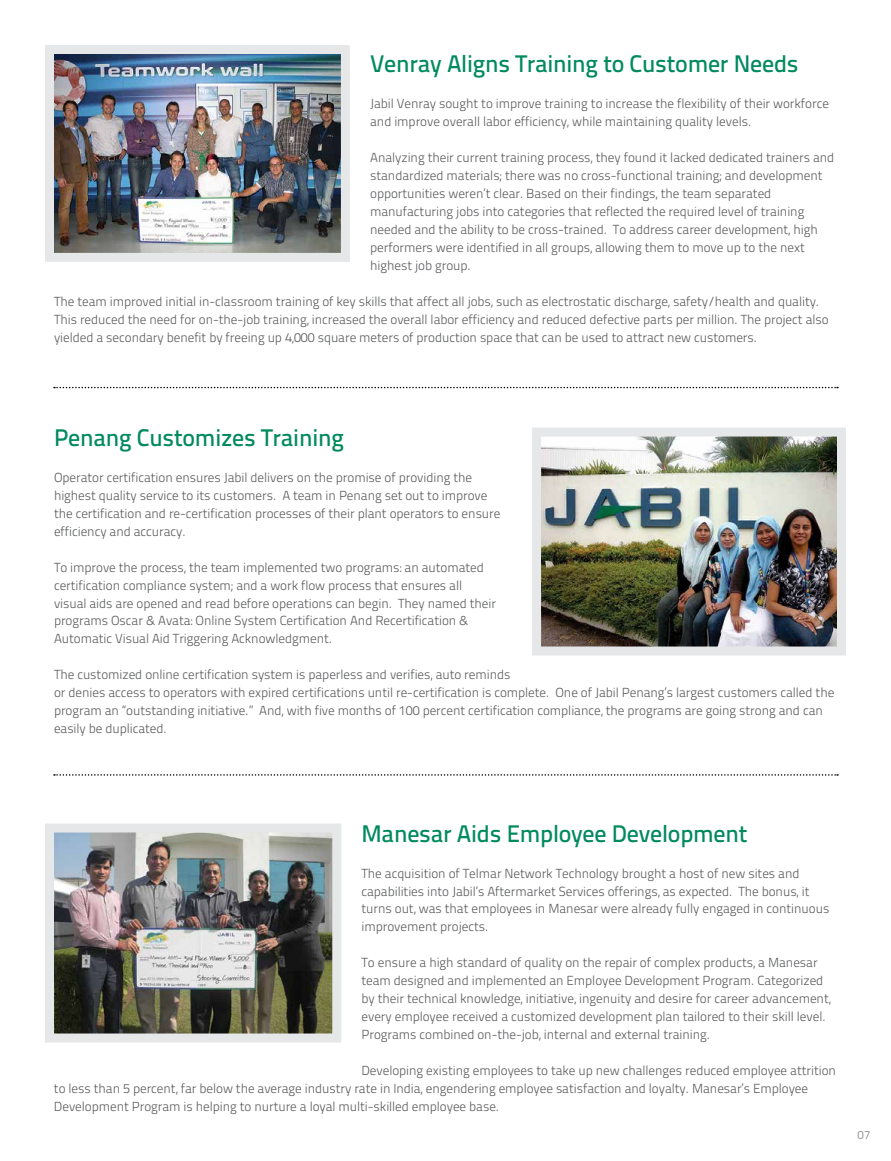
<style>
.page{position:relative;width:891px;height:1161px;background:#fff}
.page>*{position:absolute;margin:0;border:0;box-sizing:border-box;transform-origin:0 0}
.t1{font:24px "Titillium Text 25 L 600 wt";letter-spacing:-.01em;color:#008a5e}
.t2{font:13.2px/18px "Titillium Text 25 L 250 wt";letter-spacing:-.005em;color:#58595b}
.t3{font:12px "Titillium Text 25 L 400 wt";color:#939598}
</style>
<div class="page">
<img style="left:45px;top:45px;width:305px;height:217px">
<img style="left:45px;top:823px;width:296px;height:220px">
<img style="left:532px;top:427px;width:314px;height:229px">
<svg style="left:54px;top:387px;width:784px;height:1px"></svg>
<svg style="left:54px;top:774px;width:784px;height:2px"></svg>
<h1 class="t1" style="left:370px;top:45px;width:430px">Venray Aligns Training to Customer Needs</h1>
<p class="t2" style="left:370px;top:94px;width:460px">Jabil Venray sought to improve training to increase the flexibility of their workforce and improve overall labor efficiency, while maintaining quality levels.</p>
<p class="t2" style="left:370px;top:148px;width:466px">Analyzing their current training process, they found it lacked dedicated trainers and standardized materials; there was no cross-functional training; and development opportunities weren’t clear. Based on their findings, the team separated manufacturing jobs into categories that reflected the required level of training needed and the ability to be cross-trained. To address career development, high performers were identified in all groups, allowing them to move up to the next highest job group.</p>
<p class="t2" style="left:54px;top:292px;width:776px">The team improved initial in-classroom training of key skills that affect all jobs, such as electrostatic discharge, safety/health and quality.<br>This reduced the need for on-the-job training, increased the overall labor efficiency and reduced defective parts per million. The project also yielded a secondary benefit by freeing up 4,000 square meters of production space that can be used to attract new customers.</p>
<h1 class="t1" style="left:54px;top:419px;width:291px">Penang Customizes Training</h1>
<p class="t2" style="left:54px;top:467px;width:448px">Operator certification ensures Jabil delivers on the promise of providing the highest quality service to its customers. A team in Penang set out to improve the certification and re-certification processes of their plant operators to ensure efficiency and accuracy.</p>
<p class="t2" style="left:54px;top:557px;width:444px">To improve the process, the team implemented two programs: an automated certification compliance system; and a work flow process that ensures all visual aids are opened and read before operations can begin. They named their programs Oscar &amp; Avata: Online System Certification And Recertification &amp; Automatic Visual Aid Triggering Acknowledgment.</p>
<p class="t2" style="left:54px;top:665px;width:782px">The customized online certification system is paperless and verifies, auto reminds<br>or denies access to operators with expired certifications until re-certification is complete. One of Jabil Penang’s largest customers called the program an “outstanding initiative.” And, with five months of 100 percent certification compliance, the programs are going strong and can easily be duplicated.</p>
<h1 class="t1" style="left:362px;top:815px;width:387px">Manesar Aids Employee Development</h1>
<p class="t2" style="left:362px;top:863px;width:469px">The acquisition of Telmar Network Technology brought a host of new sites and capabilities into Jabil’s Aftermarket Services offerings, as expected. The bonus, it turns out, was that employees in Manesar were already fully engaged in continuous improvement projects.</p>
<p class="t2" style="left:362px;top:953px;width:471px">To ensure a high standard of quality on the repair of complex products, a Manesar team designed and implemented an Employee Development Program. Categorized by their technical knowledge, initiative, ingenuity and desire for career advancement, every employee received a customized development plan tailored to their skill level.<br>Programs combined on-the-job, internal and external training.</p>
<p class="t2" style="left:54px;top:1061px;width:784px;text-indent:308px">Developing existing employees to take up new challenges reduced employee attrition to less than 5 percent, far below the average industry rate in India, engendering employee satisfaction and loyalty. Manesar’s Employee<br>Development Program is helping to nurture a loyal multi-skilled employee base.</p>
<p class="t3" style="left:858px;top:1125px;width:14px">07</p>
</div>
